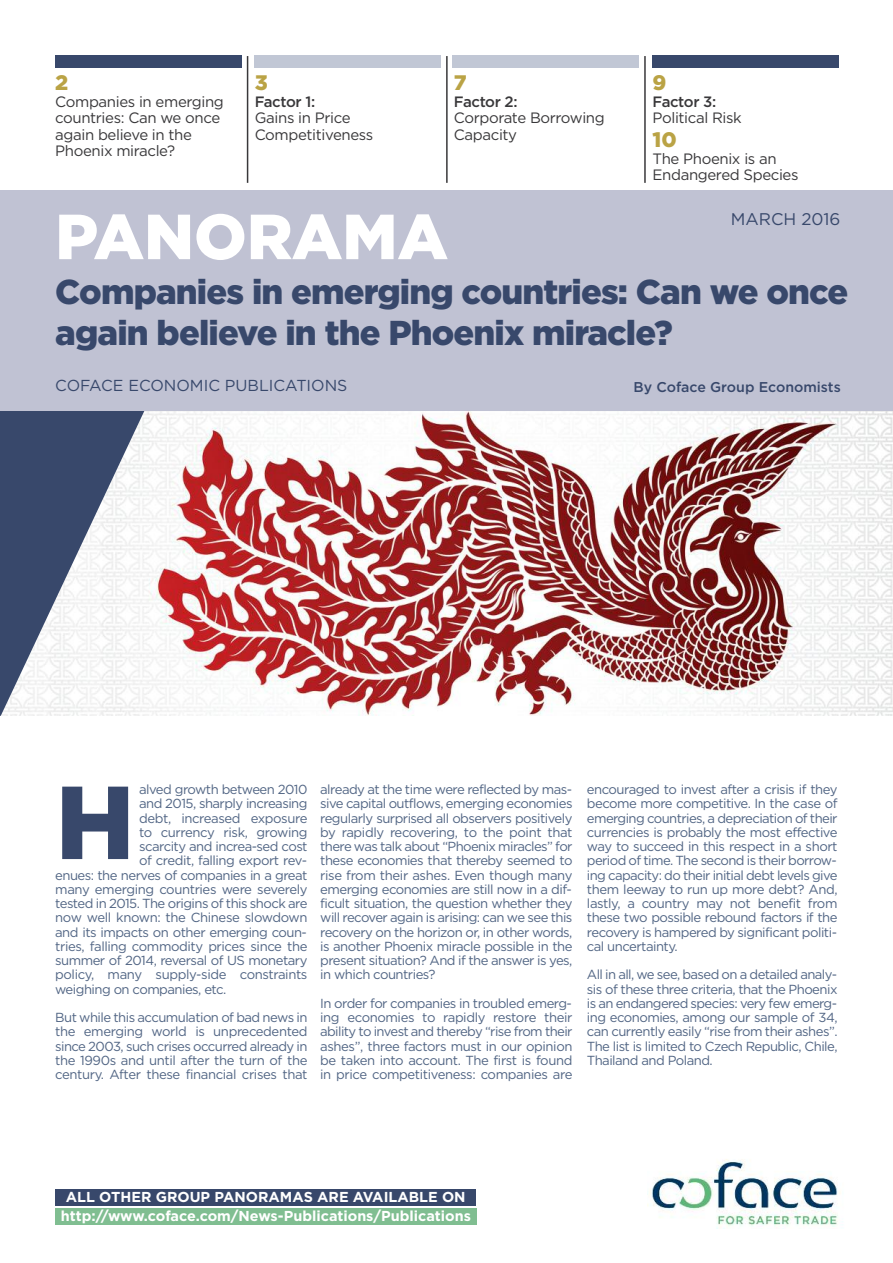
<style>
.page{position:relative;width:893px;height:1263px;background:#fff}
.page>*{position:absolute;margin:0;border:0;box-sizing:border-box;transform-origin:0 0}
.t1{font:900 103.5px "Gotham";color:#38486b}
.t2{font:900 63.6px "Gotham";color:#fff}
.t3{font:900 34.5px/40.7px "Gotham";letter-spacing:-.025em;color:#38486b}
.t4{font:900 21px "Gotham";color:#baa345}
.t5{font:16.95px "Gotham";color:#38486b}
.t6{font:15.9px "Gotham";color:#38486b}
.t7{font:15px/16.5px "Gotham";letter-spacing:-.025em;color:#39383a}
.t8{font:500 15px "Gotham";letter-spacing:-.025em;color:#39383a}
.t9{font:700 14.4px/19.6px "Gotham";color:#fff;text-align:center}
.t10{font:500 14.25px "Gotham";color:#38486b}
.t11{font:13.2px/14.2px "Gotham";letter-spacing:-.04em;color:#516584;text-align:justify}
</style>
<div class="page">
<img style="left:145px;top:411px;width:748px;height:305px">
<svg style="left:0;top:411px;width:145px;height:305px"></svg>
<div style="left:0;top:190px;width:893px;height:221px;background:#c0c2d3"></div>
<div style="left:55px;top:55px;width:186px;height:13px;background:#38486b"></div>
<div style="left:254px;top:55px;width:186px;height:13px;background:#c1c7d5"></div>
<div style="left:453px;top:55px;width:186px;height:13px;background:#c1c7d5"></div>
<div style="left:653px;top:55px;width:186px;height:13px;background:#38486b"></div>
<img style="left:649px;top:1159px;width:192px;height:70px">
<hr style="left:247px;top:56px;width:1px;height:127px;background:#39383a">
<hr style="left:446px;top:56px;width:2px;height:127px;background:#39383a">
<hr style="left:644px;top:56px;width:2px;height:127px;background:#39383a">
<div style="left:55px;top:1189px;width:421px;height:16px;background:#38486b"></div>
<div style="left:55px;top:1209px;width:422px;height:16px;background:#80be91"></div>
<h3 class="t4" style="left:55px;top:71px;width:15px">2</h3>
<p class="t7" style="left:55px;top:94px;width:170px">Companies in emerging countries: Can we once again believe in the<br>Phoenix miracle?</p>
<h3 class="t4" style="left:255px;top:71px;width:15px">3</h3>
<p class="t8" style="left:255px;top:93px;width:62px">Factor 1:</p>
<p class="t7" style="left:255px;top:110px;width:120px">Gains in Price<br>Competitiveness</p>
<h3 class="t4" style="left:454px;top:71px;width:14px">7</h3>
<p class="t8" style="left:454px;top:93px;width:65px">Factor 2:</p>
<p class="t7" style="left:454px;top:110px;width:152px">Corporate Borrowing<br>Capacity</p>
<h3 class="t4" style="left:653px;top:71px;width:15px">9</h3>
<p class="t8" style="left:653px;top:93px;width:65px">Factor 3:</p>
<p class="t7" style="left:653px;top:110px;width:91px">Political Risk</p>
<h3 class="t4" style="left:653px;top:128px;width:26px">10</h3>
<p class="t7" style="left:653px;top:151px;width:148px">The Phoenix is an<br>Endangered Species</p>
<p class="t5" style="left:731px;top:209px;width:111px">MARCH 2016</p>
<h2 class="t2" style="left:55px;top:200px;width:394px">PANORAMA</h2>
<h3 class="t3" style="left:55px;top:272px;width:794px">Companies in emerging countries: Can we once again believe in the Phoenix miracle?</h3>
<p class="t6" style="left:55px;top:376px;width:294px">COFACE ECONOMIC PUBLICATIONS</p>
<p class="t10" style="left:634px;top:379px;width:209px">By Coface Group Economists</p>
<p class="t11" style="left:139px;top:782px;width:170px">alved growth between 2010</p>
<p class="t11" style="left:139px;top:797px;width:170px">and 2015, sharply increasing</p>
<p class="t11" style="left:139px;top:811px;width:170px">debt, increased exposure</p>
<p class="t11" style="left:139px;top:825px;width:170px">to currency risk, growing</p>
<p class="t11" style="left:139px;top:839px;width:170px">scarcity and increa-sed cost</p>
<p class="t11" style="left:139px;top:854px;width:170px">of credit, falling export rev-</p>
<p class="t11" style="left:55px;top:868px;width:254px">enues: the nerves of companies in a great</p>
<p class="t11" style="left:55px;top:882px;width:254px">many emerging countries were severely</p>
<p class="t11" style="left:55px;top:896px;width:254px">tested in 2015. The origins of this shock are</p>
<p class="t11" style="left:55px;top:911px;width:254px">now well known: the Chinese slowdown</p>
<p class="t11" style="left:55px;top:925px;width:253px">and its impacts on other emerging coun-</p>
<p class="t11" style="left:55px;top:939px;width:254px">tries, falling commodity prices since the</p>
<p class="t11" style="left:55px;top:953px;width:254px">summer of 2014, reversal of US monetary</p>
<p class="t11" style="left:55px;top:968px;width:254px">policy, many supply-side constraints</p>
<p class="t11" style="left:55px;top:982px;width:173px">weighing on companies, etc.</p>
<p class="t11" style="left:55px;top:1010px;width:254px">But while this accumulation of bad news in the emerging world is unprecedented since 2003, such crises occurred already in the 1990s and until after the turn of the century. After these financial crises that</p>
<h1 class="t1" style="left:56px;top:763px;width:80px">H</h1>
<p class="t11" style="left:320px;top:782px;width:254px">already at the time were reflected by mas&shy;sive capital outflows, emerging economies regularly surprised all observers positively by rapidly recovering, to the point that there was talk about “Phoenix miracles” for these economies that thereby seemed to rise from their ashes. Even though many emerging economies are still now in a dif&shy;ficult situation, the question whether they will recover again is arising: can we see this recovery on the horizon or, in other words, is another Phoenix miracle possible in the present situation? And if the answer is yes, in which countries?</p>
<p class="t11" style="left:320px;top:996px;width:254px">In order for companies in troubled emerg&shy;ing economies to rapidly restore their ability to invest and thereby “rise from their ashes”, three factors must in our opinion be taken into account. The first is found in price competitiveness: companies are</p>
<p class="t11" style="left:587px;top:782px;width:252px">encouraged to invest after a crisis if they become more competitive. In the case of emerging countries, a depreciation of their currencies is probably the most effective way to succeed in this respect in a short period of time. The second is their borrow&shy;ing capacity: do their initial debt levels give them leeway to run up more debt? And, lastly, a country may not benefit from these two possible rebound factors if the recovery is hampered by significant politi&shy;cal uncertainty.</p>
<p class="t11" style="left:587px;top:968px;width:252px">All in all, we see, based on a detailed analy&shy;sis of these three criteria, that the Phoenix is an endangered species: very few emerg&shy;ing economies, among our sample of 34, can currently easily “rise from their ashes”.<br>The list is limited to Czech Republic, Chile, Thailand and Poland.</p>
<p class="t9" style="left:61px;top:1187px;width:412px">ALL OTHER GROUP PANORAMAS ARE AVAILABLE ON http://www.coface.com/News-Publications/Publications</p>
</div>
